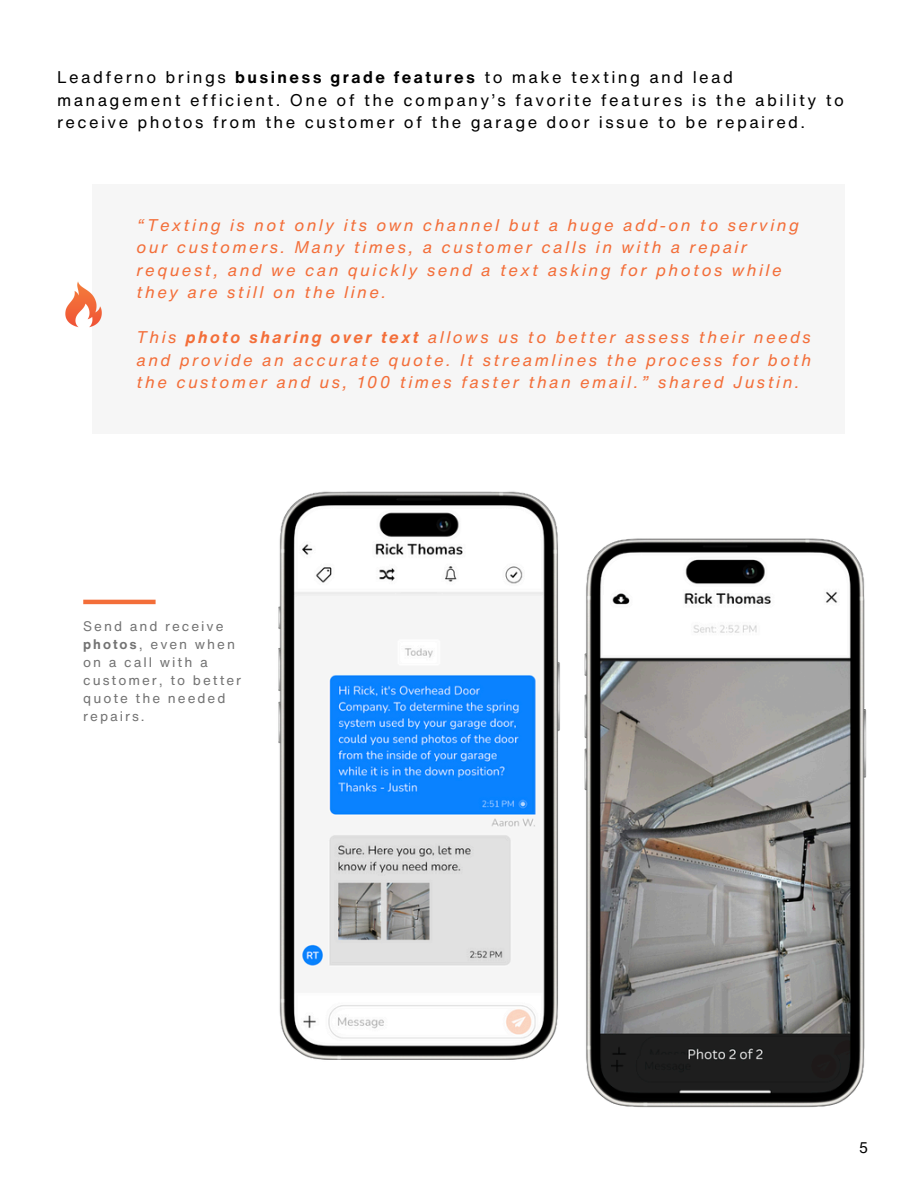
<style>
.page{position:relative;width:918px;height:1188px;background:#fff}
.page>*{position:absolute;margin:0;border:0;box-sizing:border-box;transform-origin:0 0}
.t1{font:italic 16.5px/22.5px "Helvetica Now Text";letter-spacing:.145em;color:#f36e39}
.t2{font:16.5px/22.5px "Helvetica Now Text";letter-spacing:.145em;color:#000}
.t3{font:15px "Helvetica Now Text";color:#000}
.t4{font:13.5px/18px "Helvetica Now Text";letter-spacing:.145em;color:#737373}
.s1{font-weight:700}
</style>
<div class="page">
<div style="left:92px;top:185px;width:753px;height:249px;background:#f6f6f6"></div>
<img style="left:65px;top:282px;width:37px;height:46px">
<hr style="left:83px;top:600px;width:73px;height:4px;background:#f36e39">
<img style="left:278px;top:491px;width:589px;height:617px">
<h1 class="t2" style="left:57px;top:66px;width:788px">Leadferno brings <span class="s1">business grade features</span> to make texting and lead management efficient. One of the company’s favorite features is the ability to receive photos from the customer of the garage door issue to be repaired.</h1>
<h1 class="t1" style="left:137px;top:213px;width:664px">“Texting is not only its own channel but a huge add-on to serving our customers. Many times, a customer calls in with a repair request, and we can quickly send a text asking for photos while they are still on the line.</h1>
<h1 class="t1" style="left:137px;top:326px;width:676px;text-align:justify">This <span class="s1">photo sharing over text</span> allows us to better assess their needs and provide an accurate quote. It streamlines the process for both the customer and us, 100 times faster than email.” shared Justin.</h1>
<p class="t4" style="left:83px;top:617px;width:160px">Send and receive <span class="s1">photos</span>, even when on a call with a customer, to better quote the needed repairs.</p>
<p class="t3" style="left:859px;top:1136px;width:11px">5</p>
</div>
